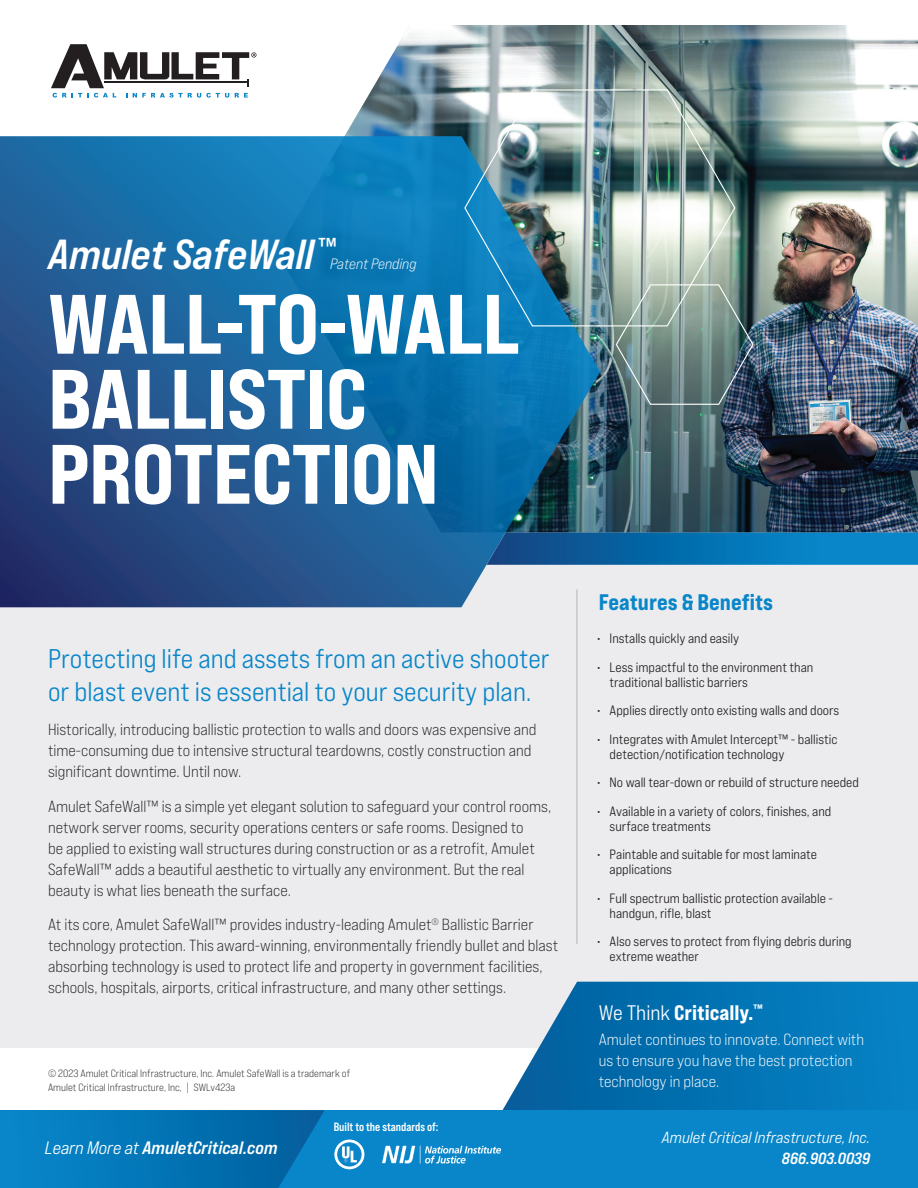
<style>
.page{position:relative;width:918px;height:1188px;background:#fff}
.page>*{position:absolute;margin:0;border:0;box-sizing:border-box;transform-origin:0 0}
.t1{font:84px/75px "Bebas Neue Pro Exp Eb";letter-spacing:-.01em;color:#fff}
.t2{font:42px "Bebas Neue Pro Exp Bd It";color:#fff}
.t3{font:27px/33px "Bebas Neue Pro Exp Md";color:#0986c9}
.t4{font:22.5px "Bebas Neue Pro Exp Eb";color:#0986c9}
.t5{font:21px "Bebas Neue Pro Exp Eb";color:#fff}
.t6{font:18px "Bebas Neue Pro Exp Bd It";color:#fff}
.t7{font:16.2px/21px "Bebas Neue Pro Exp Bk";color:#231f20}
.t8{font:16.2px/21px "Bebas Neue Pro Exp Bk";color:#fff}
.t9{font:16.2px "Bebas Neue Pro Exp Md It";color:#fff}
.t10{font:16.2px "Bebas Neue Pro Exp Bd It";color:#fff}
.t11{font:15px "Bebas Neue Pro Exp Bk It";color:#fff}
.t12{font:13.5px/15px "Bebas Neue Pro Exp Md";color:#231f20}
.t13{font:12px "Bebas Neue Pro Sm E Bd";color:#fff}
.t14{font:10.5px/13.5px "Bebas Neue Pro Exp Bk";color:#231f20}
.s1{font-family:"Bebas Neue Pro Exp Md It"}
.s2{font-family:"Bebas Neue Pro Exp Md"}
</style>
<div class="page">
<div style="left:0;top:532px;width:918px;height:516px;background:#ececee"></div>
<svg style="left:600px;top:532px;width:318px;height:33px;background:#0878b8"></svg>
<img style="left:344px;top:25px;width:574px;height:507px">
<svg style="left:0;top:136px;width:600px;height:471px;background:#1e659c"></svg>
<img style="left:464px;top:88px;width:272px;height:239px">
<svg style="left:615px;top:283px;width:139px;height:122px;background:#748a87"></svg>
<hr style="left:577px;top:590px;width:1px;height:354px;background:#b2b3b7">
<svg style="left:51px;top:44px;width:205px;height:54px"></svg>
<svg style="left:502px;top:982px;width:416px;height:128px;background:#1b7fb9"></svg>
<div style="left:0;top:1110px;width:918px;height:78px;background:#0986c9"></div>
<svg style="left:91px;top:1110px;width:234px;height:78px"></svg>
<img style="left:382px;top:1145px;width:118px;height:19px">
<svg style="left:334px;top:1140px;width:30px;height:29px"></svg>
<h2 class="t2" style="left:48px;top:228px;width:289px">Amulet SafeWall<sup>™</sup></h2>
<p class="t11" style="left:330px;top:254px;width:88px">Patent Pending</p>
<h1 class="t1" style="left:48px;top:285px;width:474px">WALL-TO-WALL<br>BALLISTIC<br>PROTECTION</h1>
<h3 class="t3" style="left:48px;top:641px;width:503px">Protecting life and assets from an active shooter or blast event is essential to your security plan.</h3>
<p class="t7" style="left:48px;top:719px;width:490px">Historically, introducing ballistic protection to walls and doors was expensive and time-consuming due to intensive structural teardowns, costly construction and significant downtime. Until now.</p>
<p class="t7" style="left:48px;top:795px;width:505px">Amulet SafeWall™ is a simple yet elegant solution to safeguard your control rooms, network server rooms, security operations centers or safe rooms. Designed to<br>be applied to existing wall structures during construction or as a retrofit, Amulet SafeWall™ adds a beautiful aesthetic to virtually any environment. But the real beauty is what lies beneath the surface.</p>
<p class="t7" style="left:48px;top:914px;width:512px">At its core, Amulet SafeWall™ provides industry-leading Amulet<sup>®</sup> Ballistic Barrier technology protection. This award-winning, environmentally friendly bullet and blast absorbing technology is used to protect life and property in government facilities, schools, hospitals, airports, critical infrastructure, and many other settings.</p>
<p class="t14" style="left:48px;top:1067px;width:304px">© 2023 Amulet Critical Infrastructure, Inc. Amulet SafeWall is a trademark of<br>Amulet Critical Infrastructure, Inc, | SWLv423a</p>
<p class="t6" style="left:45px;top:1136px;width:234px"><span class="s1">Learn More at</span> AmuletCritical.com</p>
<p class="t13" style="left:334px;top:1120px;width:106px">Built to the standards of:</p>
<h3 class="t4" style="left:599px;top:588px;width:176px">Features &amp; Benefits</h3>
<p class="t12" style="left:596px;top:631px;width:145px">• Installs quickly and easily</p>
<p class="t12" style="left:610px;top:659px;width:205px;text-indent:-14px">• Less impactful to the environment than traditional ballistic barriers</p>
<p class="t12" style="left:596px;top:703px;width:245px">• Applies directly onto existing walls and doors</p>
<p class="t12" style="left:610px;top:731px;width:229px;text-indent:-14px">• Integrates with Amulet Intercept™ - ballistic detection/notification technology</p>
<p class="t12" style="left:596px;top:775px;width:264px">• No wall tear-down or rebuild of structure needed</p>
<p class="t12" style="left:610px;top:803px;width:223px;text-indent:-14px">• Available in a variety of colors, finishes, and surface treatments</p>
<p class="t12" style="left:610px;top:847px;width:209px;text-indent:-14px">• Paintable and suitable for most laminate applications</p>
<p class="t12" style="left:610px;top:890px;width:225px;text-indent:-14px">• Full spectrum ballistic protection available - handgun, rifle, blast</p>
<p class="t12" style="left:610px;top:934px;width:244px;text-indent:-14px">• Also serves to protect from flying debris during extreme weather</p>
<p class="t5" style="left:599px;top:999px;width:166px"><span class="s2">We Think</span> Critically.<sup>™</sup></p>
<p class="t8" style="left:599px;top:1029px;width:267px">Amulet continues to innovate. Connect with us to ensure you have the best protection technology in place.</p>
<p class="t9" style="left:662px;top:1127px;width:210px">Amulet Critical Infrastructure, Inc.</p>
<p class="t10" style="left:782px;top:1148px;width:90px">866.903.0039</p>
</div>
